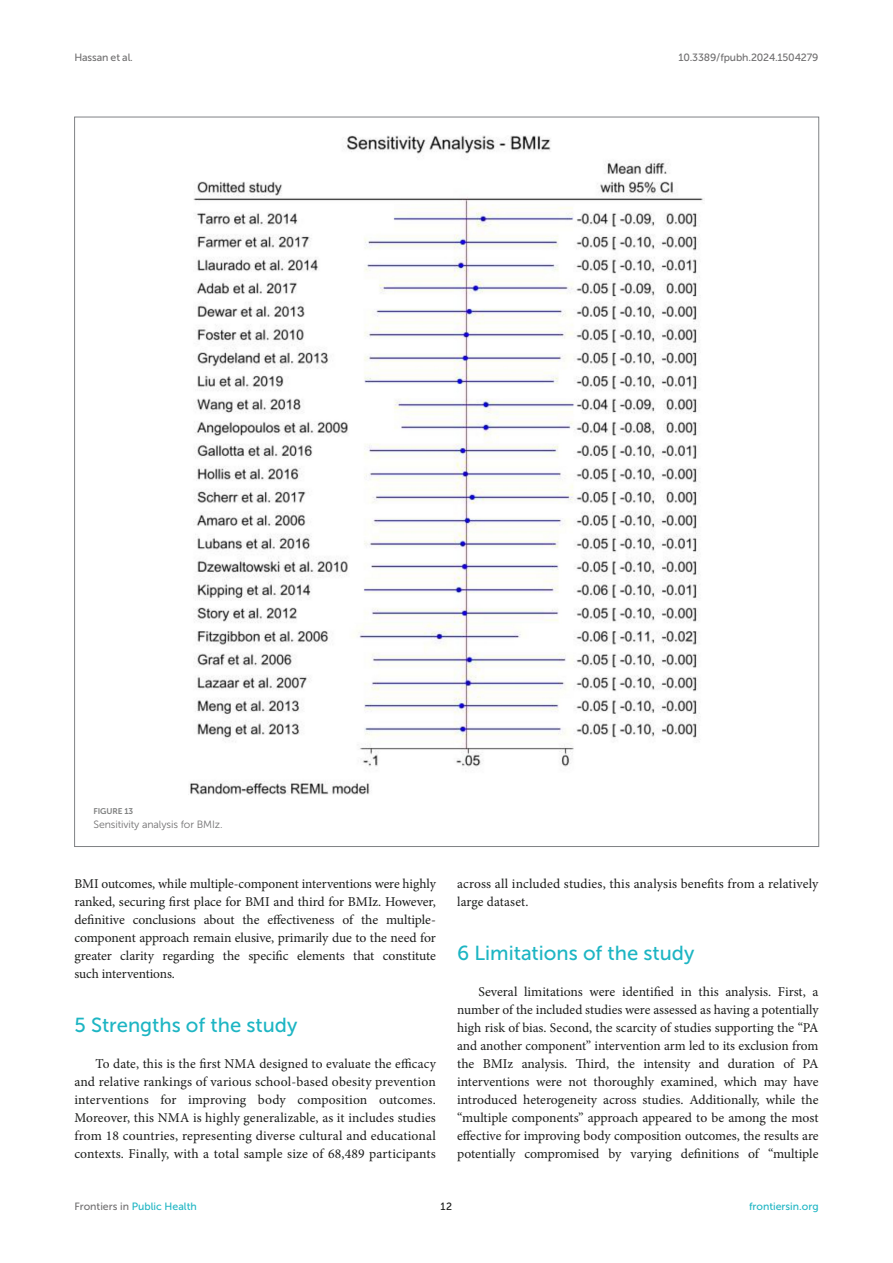
<style>
.page{position:relative;width:893px;height:1263px;background:#fff}
.page>*{position:absolute;margin:0;border:0;box-sizing:border-box;transform-origin:0 0}
.HEAD_1{font:20.25px "Museo Sans 500";color:#1db5c3}
.TEXT{font:13.5px/18px "Minion Pro";letter-spacing:.005em;color:#1b1c1b;text-align:justify}
.t1{font:10.5px "Museo Sans 500";color:#1db5c3}
.t2{font:10.5px "Museo Sans 500";letter-spacing:-.015em;color:#706f70}
.FIG_LEG{font:10.5px "Museo Sans 300";letter-spacing:-.01em;color:#706f70}
.t3{font:10.5px "Museo Sans 500";color:#1b1c1b}
.FIG_HD{font:8.25px "Museo Sans 700";letter-spacing:-.01em;color:#7e7f7f}
.s1{color:#706f70}
</style>
<div class="page">
<img style="left:190px;top:136px;width:513px;height:659px">
<p class="t2" style="left:74px;top:51px;width:60px">Hassan et al.</p>
<p class="t2" style="left:678px;top:51px;width:142px">10.3389/fpubh.2024.1504279</p>
<p class="FIG_HD" style="left:94px;top:807px;width:41px">FIGURE 13</p>
<p class="FIG_LEG" style="left:94px;top:818px;width:131px">Sensitivity analysis for BMIz.</p>
<p class="TEXT" style="left:74px;top:875px;width:363px">BMI outcomes, while multiple-component interventions were highly ranked, securing first place for BMI and third for BMIz. However, definitive conclusions about the effectiveness of the multiple&shy;component approach remain elusive, primarily due to the need for greater clarity regarding the specific elements that constitute such interventions.</p>
<p class="HEAD_1" style="left:74px;top:1014px;width:224px">5 Strengths of the study</p>
<p class="TEXT" style="left:74px;top:1055px;width:363px;text-indent:21px">To date, this is the first NMA designed to evaluate the efficacy and relative rankings of various school-based obesity prevention interventions for improving body composition outcomes.<br>Moreover, this NMA is highly generalizable, as it includes studies from 18 countries, representing diverse cultural and educational contexts. Finally, with a total sample size of 68,489 participants</p>
<p class="TEXT" style="left:457px;top:875px;width:363px">across all included studies, this analysis benefits from a relatively large dataset.</p>
<p class="HEAD_1" style="left:457px;top:942px;width:239px">6 Limitations of the study</p>
<p class="TEXT" style="left:457px;top:983px;width:363px;text-indent:21px">Several limitations were identified in this analysis. First, a number of the included studies were assessed as having a potentially high risk of bias. Second, the scarcity of studies supporting the “PA and another component” intervention arm led to its exclusion from the BMIz analysis. Third, the intensity and duration of PA interventions were not thoroughly examined, which may have introduced heterogeneity across studies. Additionally, while the “multiple components” approach appeared to be among the most effective for improving body composition outcomes, the results are potentially compromised by varying definitions of “multiple</p>
<p class="t1" style="left:74px;top:1200px;width:124px"><span class="s1">Frontiers in</span> Public Health</p>
<p class="t3" style="left:441px;top:1200px;width:13px">12</p>
<p class="t1" style="left:749px;top:1200px;width:71px">frontiersin.org</p>
</div>
